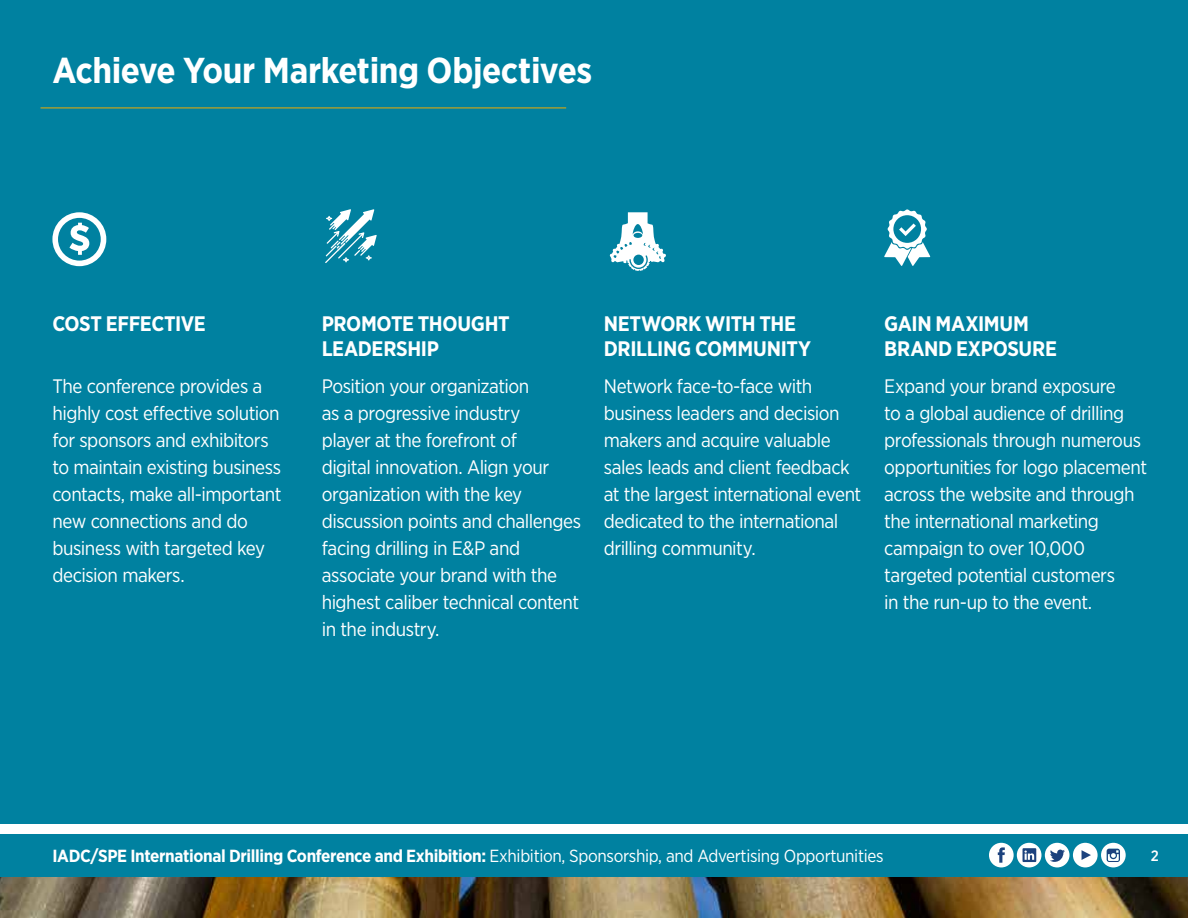
<style>
.page{position:relative;width:1188px;height:918px;background:#fff}
.page>*{position:absolute;margin:0;border:0;box-sizing:border-box;transform-origin:0 0}
.t1{font:700 36px "Gotham Narrow";letter-spacing:-.015em;color:#fff}
.t2{font:700 21px/25.5px "Gotham Narrow";letter-spacing:-.015em;color:#fff}
.t3{font:19.5px/27px "Gotham Narrow";letter-spacing:-.025em;color:#fff}
.t4{font:700 17.55px "Gotham Narrow";letter-spacing:-.02em;color:#fff}
.t5{font:500 15px "Gotham Narrow";color:#fff}
.s1{font-weight:400}
</style>
<div class="page">
<div style="left:0;top:834px;width:1188px;height:44px;background:#0081a0"></div>
<img style="left:0;top:877px;width:1188px;height:41px">
<svg style="left:1101px;top:843px;width:25px;height:24px"></svg>
<div style="left:1073px;top:843px;width:25px;height:24px;background:#fffffe;border-radius:12px"></div>
<svg style="left:1082px;top:850px;width:9px;height:10px"></svg>
<div style="left:1045px;top:843px;width:25px;height:24px;background:#fffffe;border-radius:12px"></div>
<svg style="left:1050px;top:850px;width:15px;height:12px"></svg>
<div style="left:1017px;top:843px;width:24px;height:24px;background:#fffffe;border-radius:12px"></div>
<svg style="left:1023px;top:848px;width:13px;height:14px"></svg>
<div style="left:989px;top:843px;width:25px;height:24px;background:#fffffe;border-radius:12px"></div>
<svg style="left:998px;top:847px;width:7px;height:16px"></svg>
<div style="left:0;top:0;width:1188px;height:824px;background:#0081a0"></div>
<hr style="left:40px;top:108px;width:526px;height:1px;background:#f0ab00">
<svg style="left:325px;top:209px;width:52px;height:54px"></svg>
<svg style="left:610px;top:212px;width:56px;height:59px"></svg>
<svg style="left:884px;top:209px;width:46px;height:57px"></svg>
<svg style="left:52px;top:212px;width:54px;height:54px"></svg>
<h1 class="t1" style="left:52px;top:47px;width:541px">Achieve Your Marketing Objectives</h1>
<p class="t2" style="left:52px;top:310px;width:155px">COST EFFECTIVE</p>
<p class="t3" style="left:52px;top:373px;width:231px">The conference provides a highly cost effective solution for sponsors and exhibitors to maintain existing business contacts, make all-important new connections and do business with targeted key decision makers.</p>
<p class="t2" style="left:322px;top:310px;width:189px">PROMOTE THOUGHT<br>LEADERSHIP</p>
<p class="t3" style="left:322px;top:372px;width:261px">Position your organization<br>as a progressive industry<br>player at the forefront of<br>digital innovation. Align your organization with the key discussion points and challenges facing drilling in E&amp;P and associate your brand with the highest caliber technical content in the industry.</p>
<p class="t2" style="left:604px;top:310px;width:209px">NETWORK WITH THE<br>DRILLING COMMUNITY</p>
<p class="t3" style="left:604px;top:372px;width:259px">Network face-to-face with business leaders and decision makers and acquire valuable sales leads and client feedback at the largest international event dedicated to the international drilling community.</p>
<p class="t2" style="left:884px;top:310px;width:174px">GAIN MAXIMUM<br>BRAND EXPOSURE</p>
<p class="t3" style="left:884px;top:372px;width:264px">Expand your brand exposure<br>to a global audience of drilling professionals through numerous opportunities for logo placement across the website and through the international marketing campaign to over 10,000 targeted potential customers<br>in the run-up to the event.</p>
<p class="t4" style="left:52px;top:844px;width:833px">IADC/SPE International Drilling Conference and Exhibition: <span class="s1">Exhibition, Sponsorship, and Advertising Opportunities</span></p>
<p class="t5" style="left:1151px;top:847px;width:10px">2</p>
</div>
